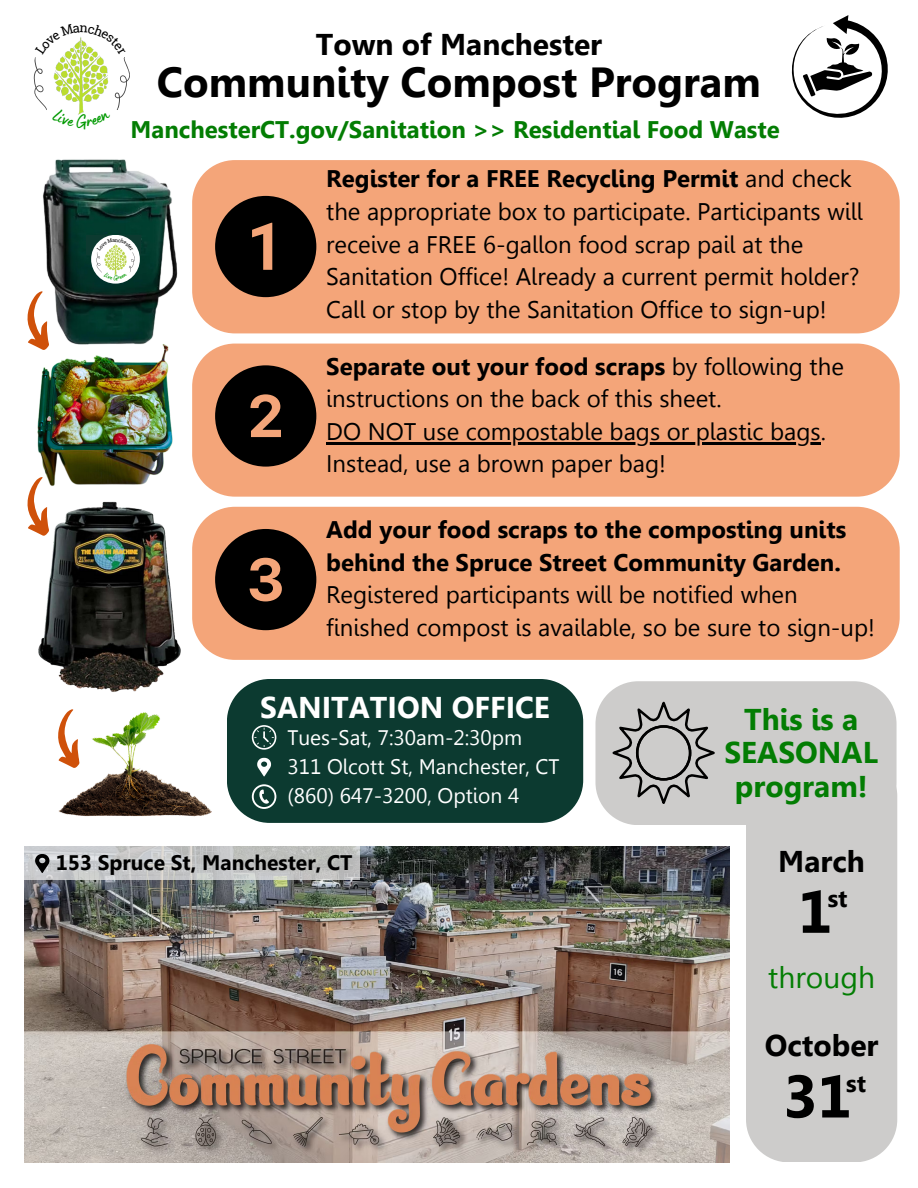
<style>
.page{position:relative;width:918px;height:1188px;background:#fff}
.page>*{position:absolute;margin:0;border:0;box-sizing:border-box;transform-origin:0 0}
.t1{font:700 60px "Gisha";color:#000}
.t2{font:700 42px "Gisha";color:#000}
.t3{font:700 30px "Gisha";color:#000}
.t4{font:700 30px/33.8px "Gisha";color:#037d03;text-align:center}
.t5{font:700 30px "Gisha";color:#fff}
.t6{font:30px "Gisha";color:#037d03}
.t7{font:24px/32.7px "Gisha";color:#000}
.t8{font:700 24px "Gisha";color:#037d03}
.t9{font:700 24px "Gisha";color:#000}
.t10{font:21px "Gisha";color:#fff}
.t11{font:700 21px "Gisha";color:#000}
.s1{font-weight:700}
</style>
<div class="page">
<div style="left:192px;top:160px;width:708px;height:173px;background:#f4a579"></div>
<div style="left:192px;top:344px;width:708px;height:153px;background:#f4a579"></div>
<div style="left:192px;top:507px;width:708px;height:153px;background:#f4a579"></div>
<img style="left:43px;top:159px;width:135px;height:179px">
<div style="left:87px;top:235px;width:54px;height:19px;background:#0c3a30"></div>
<svg style="left:91px;top:235px;width:49px;height:49px"></svg>
<svg style="left:791px;top:15px;width:97px;height:103px"></svg>
<svg style="left:215px;top:196px;width:101px;height:101px"></svg>
<svg style="left:215px;top:365px;width:101px;height:102px"></svg>
<svg style="left:215px;top:529px;width:101px;height:101px"></svg>
<img style="left:37px;top:338px;width:136px;height:148px">
<img style="left:38px;top:501px;width:143px;height:191px">
<img style="left:58px;top:712px;width:154px;height:105px">
<img style="left:24px;top:847px;width:706px;height:316px">
<svg style="left:25px;top:847px;width:335px;height:33px;fill:#c4c5c6"></svg>
<svg style="left:33px;top:854px;width:18px;height:19px"></svg>
<hr style="left:326px;top:442px;width:495px;height:2px;background:#000">
<div style="left:227px;top:679px;width:356px;height:144px;background:#0c3a30"></div>
<svg style="left:252px;top:725px;width:24px;height:25px"></svg>
<svg style="left:255px;top:758px;width:18px;height:19px"></svg>
<svg style="left:252px;top:784px;width:24px;height:25px"></svg>
<div style="left:746px;top:825px;width:151px;height:337px;background:#cdcccb"></div>
<svg style="left:595px;top:681px;width:302px;height:144px"></svg>
<svg style="left:27px;top:291px;width:22px;height:60px"></svg>
<svg style="left:27px;top:477px;width:22px;height:60px"></svg>
<svg style="left:58px;top:709px;width:22px;height:60px"></svg>
<svg style="left:33px;top:37px;width:97px;height:78px"></svg>
<svg style="left:92px;top:238px;width:49px;height:43px"></svg>
<h2 class="t3" style="left:316px;top:27px;width:288px">Town of Manchester</h2>
<h2 class="t2" style="left:157px;top:58px;width:606px">Community Compost Program</h2>
<p class="t8" style="left:131px;top:116px;width:651px">ManchesterCT.gov/Sanitation &gt;&gt; Residential Food Waste</p>
<p class="t7" style="left:326px;top:163px;width:538px"><span class="s1">Register for a FREE Recycling Permit</span> and check the appropriate box to participate. Participants will receive a FREE 6-gallon food scrap pail at the Sanitation Office! Already a current permit holder?<br>Call or stop by the Sanitation Office to sign-up!</p>
<p class="t7" style="left:326px;top:350px;width:519px"><span class="s1">Separate out your food scraps</span> by following the instructions on the back of this sheet.</p>
<p class="t7" style="left:326px;top:415px;width:501px">DO NOT use compostable bags or plastic bags.<br>Instead, use a brown paper bag!</p>
<p class="t7" style="left:326px;top:514px;width:550px"><span class="s1">Add your food scraps to the composting units behind the Spruce Street Community Garden.<br></span>Registered participants will be notified when finished compost is available, so be sure to sign-up!</p>
<p class="t5" style="left:260px;top:690px;width:291px">SANITATION OFFICE</p>
<p class="t10" style="left:287px;top:725px;width:236px">Tues-Sat, 7:30am-2:30pm</p>
<p class="t10" style="left:287px;top:754px;width:274px">311 Olcott St, Manchester, CT</p>
<h2 class="t10" style="left:287px;top:784px;width:234px">(860) 647-3200, Option 4</h2>
<p class="t11" style="left:56px;top:851px;width:298px">153 Spruce St, Manchester, CT</p>
<h4 class="t4" style="left:725px;top:702px;width:155px">This is a<br>SEASONAL program!</h4>
<h3 class="t3" style="left:778px;top:844px;width:88px">March</h3>
<h2 class="t1" style="left:798px;top:877px;width:36px">1</h2>
<p class="t9" style="left:828px;top:885px;width:21px">st</p>
<h4 class="t6" style="left:768px;top:960px;width:108px">through</h4>
<p class="t3" style="left:765px;top:1028px;width:115px">October</p>
<p class="t1" style="left:783px;top:1062px;width:71px">31</p>
<h6 class="t9" style="left:846px;top:1069px;width:21px">st</h6>
</div>
